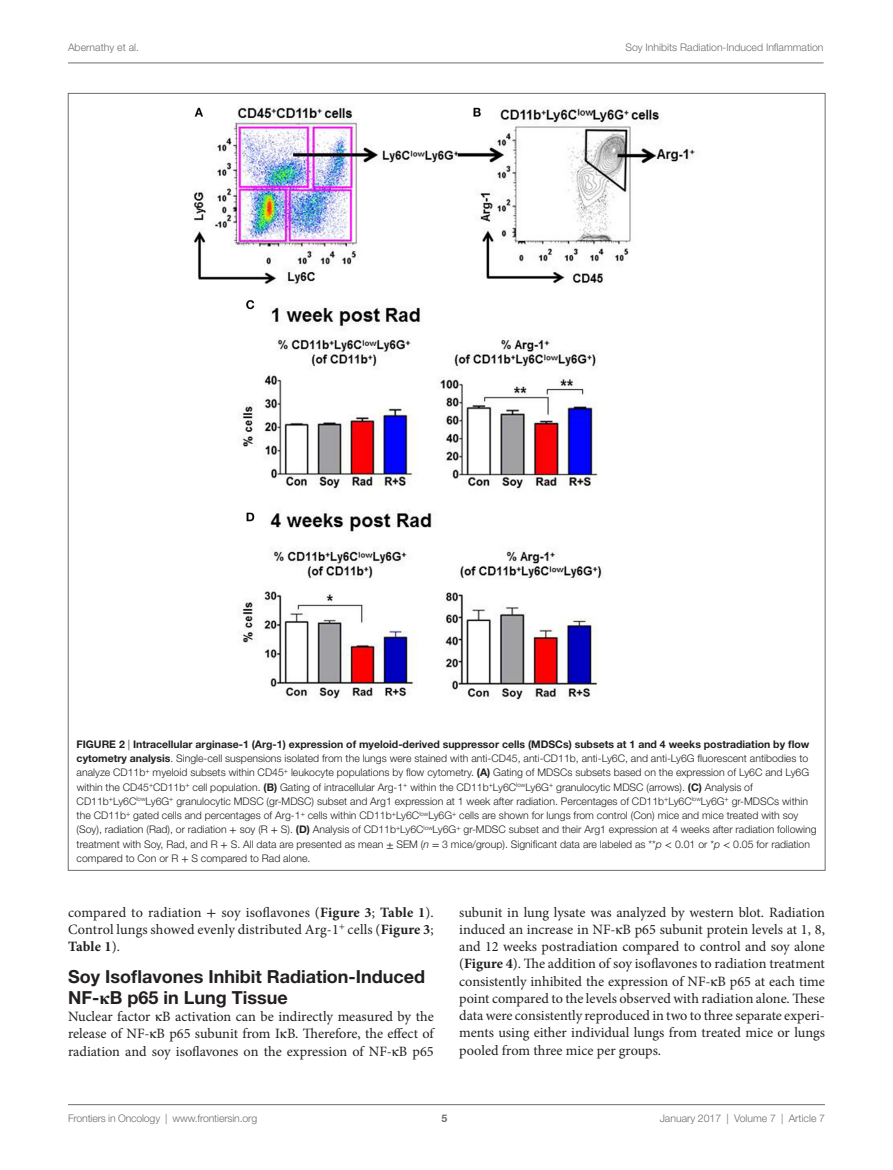
<style>
.page{position:relative;width:893px;height:1170px;background:#fff}
.page>*{position:absolute;margin:0;border:0;box-sizing:border-box;transform-origin:0 0}
.t1{font:700 18px/21px "Helvetica Neue LT Std";color:#231f20}
.t2{font:14.25px/17.2px "Minion Pro";color:#231f20;text-align:justify}
.t3{font:300 10.5px/14.2px "Helvetica Neue LT Std";color:#231f20}
.t4{font:300 10.5px "Helvetica Neue LT Std";color:#6c6d70}
.t5{font:700 10.5px "Helvetica Neue LT Std";color:#6c6d70}
.s1{font-weight:700}
.s2{font-family:"STIX General";font-weight:400}
.s3{font-style:italic}
.s4{font-family:"STIX General"}
</style>
<div class="page">
<img style="left:193px;top:106px;width:503px;height:595px">
<hr style="left:68px;top:1104px;width:757px;height:1px;background:#6c6d70">
<hr style="left:68px;top:63px;width:755px;height:1px;background:#6c6d70">
<p class="t4" style="left:68px;top:41px;width:72px">Abernathy et al.</p>
<p class="t4" style="left:625px;top:41px;width:200px">Soy Inhibits Radiation-Induced Inflammation</p>
<p class="t3" style="left:77px;top:736px;width:742px"><span class="s1">FIG URE 2</span> | <span class="s1">Intracellular arginase-1 (Arg-1) expression of myeloid-derived suppressor cells (MDSCs) subsets at 1 and 4 weeks postradiation by flow cytometry analysis</span>. Single-cell suspensions isolated from the lungs were stained with anti-CD45, anti-CD11b, anti-Ly6C, and anti-Ly6G fluorescent antibodies to analyze CD11b<sup>+</sup> myeloid subsets within CD45<sup>+</sup> leukocyte populations by flow cytometry. <span class="s1">(A)</span> Gating of MDSCs subsets based on the expression of Ly6C and Ly6G within the CD45<sup>+</sup>CD11b<sup>+</sup> cell population. <span class="s1">(B)</span> Gating of intracellular Arg-1<sup>+</sup> within the CD11b<sup>+</sup>Ly6C<sup>low</sup>Ly6G<sup>+</sup> granulocytic MDSC (arrows). <span class="s1">(C)</span> Analysis of CD11b<sup>+</sup>Ly6C<sup>low</sup>Ly6G<sup>+</sup> granulocytic MDSC (gr-MDSC) subset and Arg1 expression at 1 week after radiation. Percentages of CD11b<sup>+</sup>Ly6C<sup>low</sup>Ly6G<sup>+</sup> gr-MDSCs within the CD11b<sup>+</sup> gated cells and percentages of Arg-1<sup>+</sup> cells within CD11b<sup>+</sup>Ly6C<sup>low</sup>Ly6G<sup>+</sup> cells are shown for lungs from control (Con) mice and mice treated with soy (Soy), radiation (Rad), or radiation <span class="s2">+</span> soy (R <span class="s2">+</span> S). <span class="s1">(D)</span> Analysis of CD11b<sup>+</sup>Ly6C<sup>low</sup>Ly6G<sup>+</sup> gr-MDSC subset and their Arg1 expression at 4 weeks after radiation following treatment with Soy, Rad, and R <span class="s2">+</span> S. All data are presented as mean <span class="s2">±</span> SEM (<span class="s3">n</span> <span class="s2">=</span> 3 mice/group). Significant data are labeled as **<span class="s3">p</span> <span class="s2">&lt;</span> 0.01 or *<span class="s3">p</span> <span class="s2">&lt;</span> 0.05 for radiation compared to Con or R <span class="s2">+</span> S compared to Rad alone.</p>
<h2 class="t2" style="left:68px;top:903px;width:367px">compared to radiation <span class="s4">+</span> soy isoflavones (<span class="s1">Figure 3</span>; <span class="s1">Table 1</span>).<br>Control lungs showed evenly distributed Arg-1<sup>+</sup> cells (<span class="s1">Figure 3</span>; <span class="s1">Table 1</span>).</h2>
<h1 class="t1" style="left:68px;top:965px;width:359px">Soy Isoflavones Inhibit Radiation-Induced<br>NF-<span class="s4">κ</span>B p65 in Lung Tissue</h1>
<h2 class="t2" style="left:68px;top:1007px;width:367px">Nuclear factor <span class="s4">κ</span>B activation can be indirectly measured by the release of NF-<span class="s4">κ</span>B p65 subunit from I<span class="s4">κ</span>B. Therefore, the effect of radiation and soy isoflavones on the expression of NF-<span class="s4">κ</span>B p65</h2>
<p class="t2" style="left:459px;top:903px;width:367px">subunit in lung lysate was analyzed by western blot. Radiation induced an increase in NF-<span class="s4">κ</span>B p65 subunit protein levels at 1, 8, and 12 weeks postradiation compared to control and soy alone (<span class="s1">Figure 4</span>). The addition of soy isoflavones to radiation treatment consistently inhibited the expression of NF-<span class="s4">κ</span>B p65 at each time point compared to the levels observed with radiation alone. These data were consistently reproduced in two to three separate experi&shy;ments using either individual lungs from treated mice or lungs pooled from three mice per groups.</p>
<p class="t4" style="left:68px;top:1111px;width:191px">Frontiers in Oncology | www.frontiersin.org</p>
<p class="t4" style="left:660px;top:1111px;width:167px">January 2017 | Volume 7 | Article 7</p>
<p class="t5" style="left:441px;top:1111px;width:7px">5</p>
</div>
